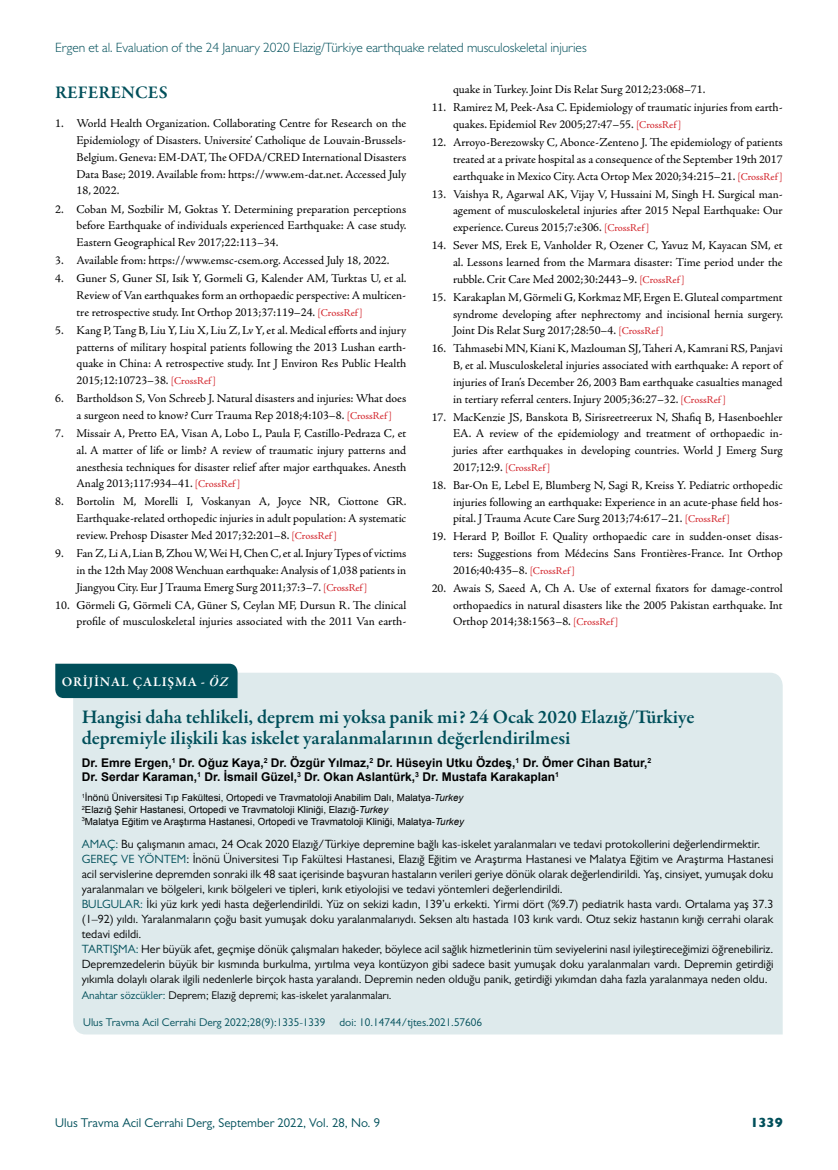
<style>
.page{position:relative;width:838px;height:1170px;background:#fff}
.page>*{position:absolute;margin:0;border:0;box-sizing:border-box;transform-origin:0 0}
.t1{font:600 19.5px/21px "Garamond Premr Pro";color:#004f5a}
.t2{font:600 18px "Garamond Premr Pro";letter-spacing:.01em;color:#004f5a}
.t3{font:300 13.5px "Gill Sans MT Pro";letter-spacing:-.005em;color:#004f5a}
.t4{font:600 13.5px "Garamond Premr Pro";letter-spacing:.055em;color:#fff}
.t5{font:800 13.5px "Gill Sans MT Pro";color:#004f5a}
.t6{font:12.75px "Gill Sans MT Pro";color:#004f5a}
.t7{font:12px/16.8px "Adobe Jenson Pro";color:#000;text-align:justify}
.t8{font:12px/15px "Gill Sans MT Pro";color:#000}
.t9{font:700 12px/14.4px "Arial";color:#000}
.t10{font:11.25px "Gill Sans MT Pro";color:#004f5a}
.t11{font:11.25px "Gill Sans MT Pro";color:#000}
.t12{font:9.75px/11.7px "Arial";color:#000}
.s1{font-size:10.5px;color:#d2232a}
.s2{font-style:italic}
.s3{color:#004f5a}
</style>
<div class="page">
<div style="left:73px;top:672px;width:709px;height:362px;background:#deeaec"></div>
<div style="left:55px;top:663px;width:182px;height:35px;background:#004f5a"></div>
<p class="t3" style="left:55px;top:39px;width:533px">Ergen et al. Evaluation of the 24 January 2020 Elazig/Türkiye earthquake related musculoskeletal injuries</p>
<h2 class="t2" style="left:55px;top:81px;width:114px">REFERENCES</h2>
<p class="t7" style="left:77px;top:115px;width:331px;text-indent:-21px">1. World Health Organization. Collaborating Centre for Research on the Epidemiology of Disasters. Universite’ Catholique de Louvain-Brussels-Belgium. Geneva: EM-DAT, The OFDA/CRED International Disasters Data Base; 2019. Available from: https://www.em-dat.net. Accessed July 18, 2022.</p>
<p class="t7" style="left:77px;top:200px;width:331px;text-indent:-21px">2. Coban M, Sozbilir M, Goktas Y. Determining preparation perceptions before Earthquake of individuals experienced Earthquake: A case study.<br>Eastern Geographical Rev 2017;22:113–34.</p>
<p class="t7" style="left:55px;top:252px;width:336px">3. Available from: https://www.emsc-csem.org. Accessed July 18, 2022.</p>
<p class="t7" style="left:77px;top:270px;width:331px;text-indent:-21px">4. Guner S, Guner SI, Isik Y, Gormeli G, Kalender AM, Turktas U, et al.<br>Review of Van earthquakes form an orthopaedic perspective: A multicen&shy;tre retrospective study. Int Orthop 2013;37:119–24. <span class="s1">[CrossRef ]</span></p>
<p class="t7" style="left:77px;top:322px;width:331px;text-indent:-21px">5. Kang P, Tang B, Liu Y, Liu X, Liu Z, Lv Y, et al. Medical efforts and injury patterns of military hospital patients following the 2013 Lushan earth&shy;quake in China: A retrospective study. Int J Environ Res Public Health 2015;12:10723–38. <span class="s1">[CrossRef ]</span></p>
<p class="t7" style="left:55px;top:390px;width:352px;text-align:center">6. Bartholdson S, Von Schreeb J. Natural disasters and injuries: What does a surgeon need to know? Curr Trauma Rep 2018;4:103–8. <span class="s1">[CrossRef ]</span></p>
<p class="t7" style="left:77px;top:425px;width:331px;text-indent:-21px">7. Missair A, Pretto EA, Visan A, Lobo L, Paula F, Castillo-Pedraza C, et al. A matter of life or limb? A review of traumatic injury patterns and anesthesia techniques for disaster relief after major earthquakes. Anesth Analg 2013;117:934–41. <span class="s1">[CrossRef ]</span></p>
<p class="t7" style="left:77px;top:493px;width:331px;text-indent:-21px">8. Bortolin M, Morelli I, Voskanyan A, Joyce NR, Ciottone GR.<br>Earthquake-related orthopedic injuries in adult population: A systematic review. Prehosp Disaster Med 2017;32:201–8. <span class="s1">[CrossRef ]</span></p>
<p class="t7" style="left:77px;top:545px;width:331px;text-indent:-21px">9. Fan Z, Li A, Lian B, Zhou W, Wei H, Chen C, et al. Injury Types of victims in the 12th May 2008 Wenchuan earthquake: Analysis of 1,038 patients in Jiangyou City. Eur J Trauma Emerg Surg 2011;37:3–7. <span class="s1">[CrossRef ]</span></p>
<p class="t7" style="left:55px;top:596px;width:352px;text-align:right">10. Görmeli G, Görmeli CA, Güner S, Ceylan MF, Dursun R. The clinical profile of musculoskeletal injuries associated with the 2011 Van earth-</p>
<p class="t4" style="left:62px;top:673px;width:168px">ORİJİNAL ÇALIŞMA - <span class="s2">ÖZ</span></p>
<p class="t7" style="left:453px;top:81px;width:254px">quake in Turkey. Joint Dis Relat Surg 2012;23:068–71.</p>
<p class="t7" style="left:453px;top:99px;width:331px;text-indent:-21px">11. Ramirez M, Peek-Asa C. Epidemiology of traumatic injuries from earth&shy;quakes. Epidemiol Rev 2005;27:47–55. <span class="s1">[CrossRef ]</span></p>
<p class="t7" style="left:453px;top:134px;width:331px;text-indent:-21px">12. Arroyo-Berezowsky C, Abonce-Zenteno J. The epidemiology of patients treated at a private hospital as a consequence of the September 19th 2017 earthquake in Mexico City. Acta Ortop Mex 2020;34:215–21. <span class="s1">[CrossRef ]</span></p>
<p class="t7" style="left:453px;top:186px;width:331px;text-indent:-21px">13. Vaishya R, Agarwal AK, Vijay V, Hussaini M, Singh H. Surgical man&shy;agement of musculoskeletal injuries after 2015 Nepal Earthquake: Our experience. Cureus 2015;7:e306. <span class="s1">[CrossRef ]</span></p>
<p class="t7" style="left:453px;top:237px;width:331px;text-indent:-21px">14. Sever MS, Erek E, Vanholder R, Ozener C, Yavuz M, Kayacan SM, et al. Lessons learned from the Marmara disaster: Time period under the rubble. Crit Care Med 2002;30:2443–9. <span class="s1">[CrossRef ]</span></p>
<p class="t7" style="left:453px;top:289px;width:331px;text-indent:-21px">15. Karakaplan M, Görmeli G, Korkmaz MF, Ergen E. Gluteal compartment syndrome developing after nephrectomy and incisional hernia surgery.<br>Joint Dis Relat Surg 2017;28:50–4. <span class="s1">[CrossRef ]</span></p>
<p class="t7" style="left:453px;top:340px;width:331px;text-indent:-21px">16. Tahmasebi MN, Kiani K, Mazlouman SJ, Taheri A, Kamrani RS, Panjavi B, et al. Musculoskeletal injuries associated with earthquake: A report of injuries of Iran’s December 26, 2003 Bam earthquake casualties managed in tertiary referral centers. Injury 2005;36:27–32. <span class="s1">[CrossRef ]</span></p>
<p class="t7" style="left:453px;top:408px;width:331px;text-indent:-21px">17. MacKenzie JS, Banskota B, Sirisreetreerux N, Shafiq B, Hasenboehler EA. A review of the epidemiology and treatment of orthopaedic in&shy;juries after earthquakes in developing countries. World J Emerg Surg 2017;12:9. <span class="s1">[CrossRef ]</span></p>
<p class="t7" style="left:453px;top:477px;width:331px;text-indent:-21px">18. Bar-On E, Lebel E, Blumberg N, Sagi R, Kreiss Y. Pediatric orthopedic injuries following an earthquake: Experience in an acute-phase field hos&shy;pital. J Trauma Acute Care Surg 2013;74:617–21. <span class="s1">[CrossRef ]</span></p>
<p class="t7" style="left:453px;top:528px;width:331px;text-indent:-21px">19. Herard P, Boillot F. Quality orthopaedic care in sudden-onset disas&shy;ters: Suggestions from Médecins Sans Frontières-France. Int Orthop 2016;40:435–8. <span class="s1">[CrossRef ]</span></p>
<p class="t7" style="left:453px;top:580px;width:331px;text-indent:-21px">20. Awais S, Saeed A, Ch A. Use of external fixators for damage-control orthopaedics in natural disasters like the 2005 Pakistan earthquake. Int Orthop 2014;38:1563–8. <span class="s1">[CrossRef ]</span></p>
<h1 class="t1" style="left:82px;top:706px;width:614px">Hangisi daha tehlikeli, deprem mi yoksa panik mi? 24 Ocak 2020 Elazığ/Türkiye depremiyle ilişkili kas iskelet yaralanmalarının değerlendirilmesi</h1>
<p class="t9" style="left:82px;top:755px;width:571px">Dr. Emre Ergen,<sup>1</sup> Dr. Oğuz Kaya,<sup>2</sup> Dr. Özgür Yılmaz,<sup>2</sup> Dr. Hüseyin Utku Özdeş,<sup>1</sup> Dr. Ömer Cihan Batur,<sup>2<br></sup>Dr. Serdar Karaman,<sup>1</sup> Dr. İsmail Güzel,<sup>3</sup> Dr. Okan Aslantürk,<sup>3</sup> Dr. Mustafa Karakaplan<sup>1</sup></p>
<p class="t12" style="left:82px;top:792px;width:384px"><sup>1</sup>İnönü Üniversitesi Tıp Fakültesi, Ortopedi ve Travmatoloji Anabilim Dalı, Malatya-<span class="s2">Turkey<br></span><sup>2</sup>Elazığ Şehir Hastanesi, Ortopedi ve Travmatoloji Kliniği, Elazığ-<span class="s2">Turkey<br></span><sup>3</sup>Malatya Eğitim ve Araştırma Hastanesi, Ortopedi ve Travmatoloji Kliniği, Malatya-<span class="s2">Turkey</span></p>
<p class="t8" style="left:82px;top:836px;width:693px"><span class="s3">AMAÇ:</span> Bu çalışmanın amacı, 24 Ocak 2020 Elazığ/Türkiye depremine bağlı kas-iskelet yaralanmaları ve tedavi protokollerini değerlendirmektir.<br><span class="s3">GEREÇ VE YÖNTEM</span>: İnönü Üniversitesi Tıp Fakültesi Hastanesi, Elazığ Eğitim ve Araştırma Hastanesi ve Malatya Eğitim ve Araştırma Hastanesi acil servislerine depremden sonraki ilk 48 saat içerisinde başvuran hastaların verileri geriye dönük olarak değerlendirildi. Yaş, cinsiyet, yumuşak doku yaralanmaları ve bölgeleri, kırık bölgeleri ve tipleri, kırık etiyolojisi ve tedavi yöntemleri değerlendirildi.<br><span class="s3">BULGULAR:</span> İki yüz kırk yedi hasta değerlendirildi. Yüz on sekizi kadın, 139’u erkekti. Yirmi dört (%9.7) pediatrik hasta vardı. Ortalama yaş 37.3 (1–92) yıldı. Yaralanmaların çoğu basit yumuşak doku yaralanmalarıydı. Seksen altı hastada 103 kırık vardı. Otuz sekiz hastanın kırığı cerrahi olarak tedavi edildi.<br><span class="s3">TARTIŞMA:</span> Her büyük afet, geçmişe dönük çalışmaları hakeder, böylece acil sağlık hizmetlerinin tüm seviyelerini nasıl iyileştireceğimizi öğrenebiliriz.<br>Depremzedelerin büyük bir kısmında burkulma, yırtılma veya kontüzyon gibi sadece basit yumuşak doku yaralanmaları vardı. Depremin getirdiği yıkımla dolaylı olarak ilgili nedenlerle birçok hasta yaralandı. Depremin neden olduğu panik, getirdiği yıkımdan daha fazla yaralanmaya neden oldu.</p>
<p class="t11" style="left:82px;top:988px;width:311px"><span class="s3">Anahtar sözcükler:</span> Deprem; Elazığ depremi; kas-iskelet yaralanmaları.</p>
<p class="t10" style="left:83px;top:1015px;width:400px">Ulus Travma Acil Cerrahi Derg 2022;28(9):1335-1339 doi: 10.14744/tjtes.2021.57606</p>
<p class="t6" style="left:55px;top:1115px;width:326px">Ulus Travma Acil Cerrahi Derg, September 2022, Vol. 28, No. 9</p>
<p class="t5" style="left:750px;top:1114px;width:34px">1339</p>
</div>
